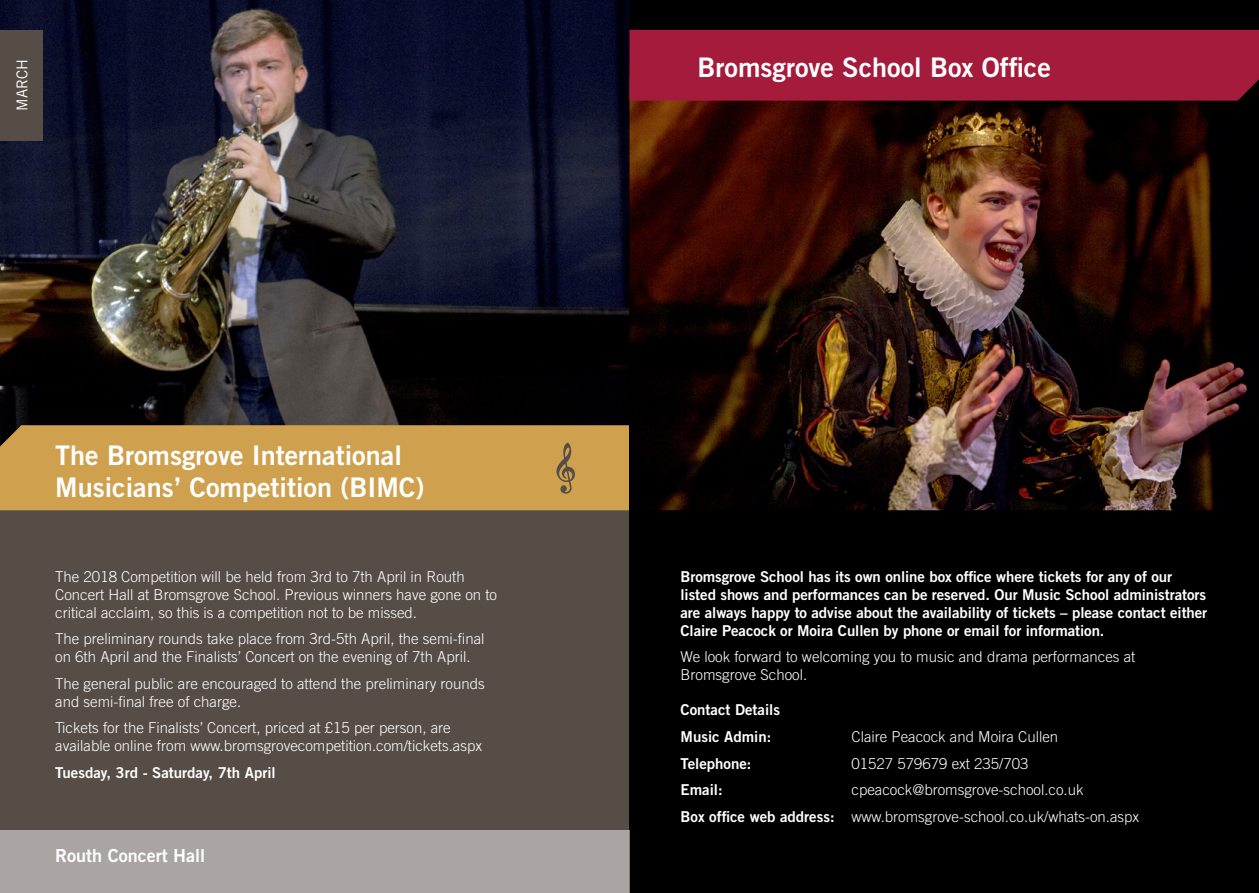
<style>
.page{position:relative;width:1259px;height:893px;background:#fff}
.page>*{position:absolute;margin:0;border:0;box-sizing:border-box;transform-origin:0 0}
.t1{font:27px/32.4px "Trade Gothic Bold Two";color:#fff}
.t2{font:18px "Trade Gothic Bold Two";color:#fff}
.t3{font:300 15px/18px "Trade Gothic";color:#fff}
.t4{font:15px/18px "Trade Gothic Bold Two";letter-spacing:-.005em;color:#fff}
.t5{font:15px "Trade Gothic";color:#fff}
.s1{font-family:"Trade Gothic Bold Two";font-weight:400}
</style>
<div class="page">
<img style="left:0;top:0;width:629px;height:425px">
<div style="left:0;top:475px;width:629px;height:418px;background:#564d47"></div>
<div style="left:0;top:425px;width:629px;height:85px;background:#cfa14e"></div>
<div style="left:629px;top:0;width:630px;height:893px;background:#000"></div>
<img style="left:629px;top:101px;width:619px;height:409px">
<div style="left:629px;top:30px;width:630px;height:71px;background:#a41b3c"></div>
<svg style="left:556px;top:443px;width:19px;height:51px"></svg>
<div style="left:0;top:831px;width:629px;height:62px;background:#aaa5a2"></div>
<div style="left:0;top:30px;width:43px;height:110px;background:#564d47"></div>
<p class="t5" style="left:13px;top:111px;width:53px;rotate:-90deg">march</p>
<h1 class="t1" style="left:55px;top:438px;width:370px">The Bromsgrove International<br>Musicians’ Competition (BIMC)</h1>
<p class="t3" style="left:55px;top:567px;width:443px">The 2018 Competition will be held from 3rd to 7th April in Routh<br>Concert Hall at Bromsgrove School. Previous winners have gone on to critical acclaim, so this is a competition not to be missed.</p>
<p class="t3" style="left:55px;top:630px;width:431px">The preliminary rounds take place from 3rd-5th April, the semi-final on 6th April and the Finalists’ Concert on the evening of 7th April.</p>
<p class="t3" style="left:55px;top:674px;width:431px">The general public are encouraged to attend the preliminary rounds and semi-final free of charge.</p>
<p class="t3" style="left:55px;top:719px;width:428px">Tickets for the Finalists’ Concert, priced at £15 per person, are available online from www.bromsgrovecompetition.com/tickets.aspx</p>
<p class="t4" style="left:55px;top:763px;width:222px">Tuesday, 3rd - Saturday, 7th April</p>
<p class="t2" style="left:55px;top:845px;width:151px">Routh Concert Hall</p>
<h1 class="t1" style="left:697px;top:51px;width:355px">Bromsgrove School Box Office</h1>
<p class="t4" style="left:680px;top:567px;width:528px">Bromsgrove School has its own online box office where tickets for any of our listed shows and performances can be reserved. Our Music School administrators are always happy to advise about the availability of tickets – please contact either Claire Peacock or Moira Cullen by phone or email for information.</p>
<p class="t3" style="left:680px;top:648px;width:456px">We look forward to welcoming you to music and drama performances at<br>Bromsgrove School.</p>
<p class="t4" style="left:680px;top:697px;width:101px;line-height:26.5px">Contact Details<br>Music Admin:</p>
<p class="t3" style="left:851px;top:727px;width:208px">Claire Peacock and Moira Cullen</p>
<p class="t4" style="left:680px;top:754px;width:72px">Telephone:</p>
<p class="t3" style="left:851px;top:754px;width:178px">01527 579679 ext 235/703</p>
<p class="t4" style="left:680px;top:780px;width:44px">Email:</p>
<p class="t3" style="left:680px;top:776px;width:460px;line-height:26.5px;text-indent:171px">cpeacock@bromsgrove-school.co.uk<br><span class="s1">Box office web address:</span> www.bromsgrove-school.co.uk/whats-on.aspx</p>
</div>
